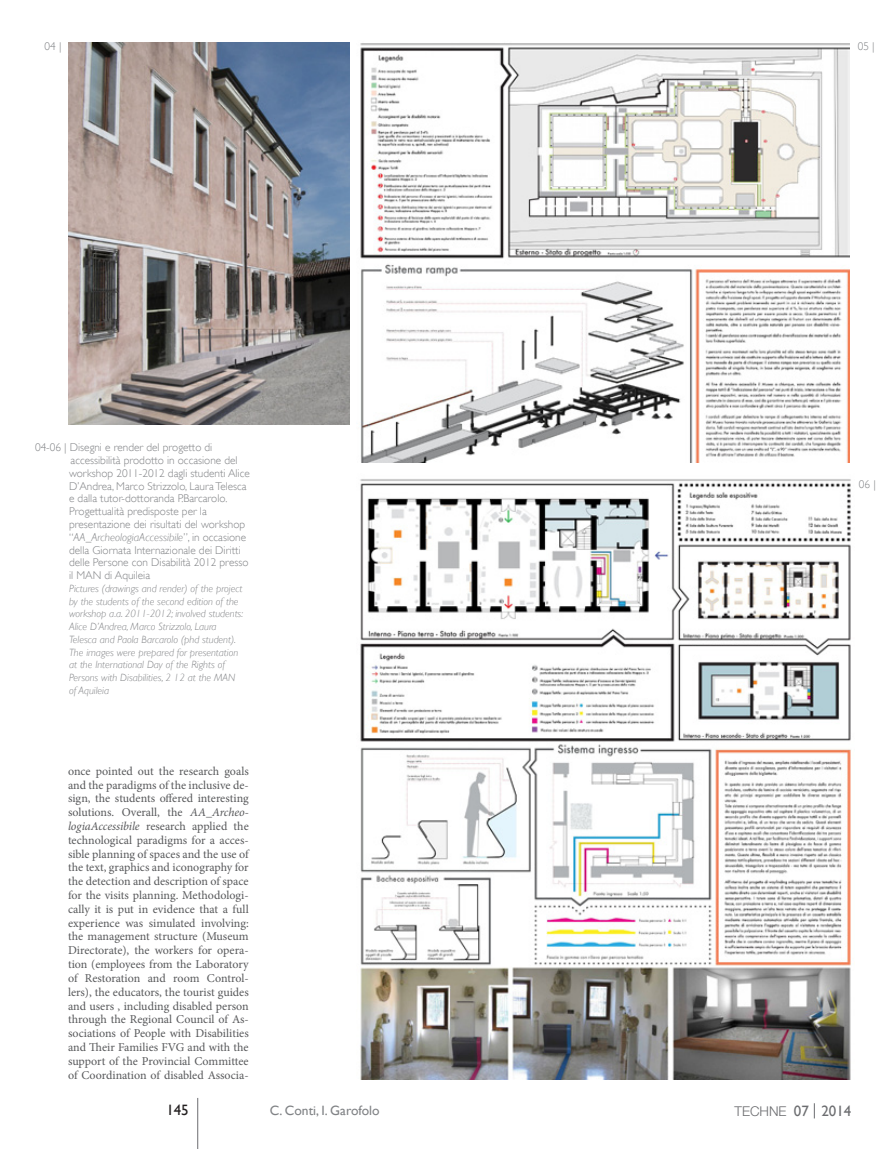
<style>
.page{position:relative;width:893px;height:1149px;background:#fff}
.page>*{position:absolute;margin:0;border:0;box-sizing:border-box;transform-origin:0 0}
.t1{font:15px "Gill Sans";color:#231f20}
.Normale__Web{font:13.5px "Gill Sans";color:#808285}
.t2{font:300 13.5px "Helvetica Neue";color:#6c6d70}
.Normale{font:12px/13.8px "Minion Pro";color:#57585a;text-align:justify}
.Normale__Web-2{font:300 11.25px/12.8px "Gill Sans";color:#808285}
.Normale__Web-3{font:italic 300 10.5px "Gill Sans";color:#808285}
.s1{font-style:italic}
.s2{font-family:"Gill Sans";font-weight:400;font-size:15px}
</style>
<div class="page">
<svg style="left:814px;top:1103px;width:1px;height:15px"></svg>
<hr style="left:197px;top:1097px;width:1px;height:51px;background:#6c6d70">
<img style="left:69px;top:43px;width:281px;height:381px">
<img style="left:360px;top:479px;width:491px;height:600px">
<img style="left:360px;top:43px;width:489px;height:419px">
<p class="Normale__Web-2" style="left:45px;top:40px;width:18px">04 |</p>
<p class="Normale__Web-2" style="left:858px;top:40px;width:18px">05 |</p>
<p class="Normale__Web-2" style="left:35px;top:441px;width:179px">04-06 | Disegni e render del progetto di</p>
<p class="Normale__Web-2" style="left:69px;top:454px;width:182px">accessibilità prodotto in occasione del workshop 2011-2012 dagli studenti Alice D’Andrea, Marco Strizzolo, Laura Telesca e dalla tutor-dottoranda P.Barcarolo.<br>Progettualità predisposte per la presentazione dei risultati del workshop “<span class="s1">AA_ArcheologiaAccessibile</span>”, in occasione della Giornata Internazionale dei Diritti delle Persone con Disabilità 2012 presso il MAN di Aquileia</p>
<p class="Normale__Web-3" style="left:69px;top:582px;width:175px">Pictures (drawings and render) of the project</p>
<p class="Normale__Web-3" style="left:69px;top:595px;width:171px">by the students of the second edition of the</p>
<p class="Normale__Web-3" style="left:69px;top:607px;width:175px">workshop a.a. 2011-2012; involved students:</p>
<p class="Normale__Web-3" style="left:69px;top:620px;width:149px">Alice D’Andrea, Marco Strizzolo, Laura</p>
<p class="Normale__Web-3" style="left:69px;top:633px;width:168px">Telesca and Paola Barcarolo (phd student).</p>
<p class="Normale__Web-3" style="left:69px;top:646px;width:171px">The images were prepared for presentation</p>
<p class="Normale__Web-3" style="left:69px;top:658px;width:157px">at the International Day of the Rights of</p>
<p class="Normale__Web-3" style="left:69px;top:671px;width:168px">Persons with Disabilities, 2 12 at the MAN</p>
<p class="Normale__Web-3" style="left:69px;top:684px;width:42px">of Aquileia</p>
<p class="Normale__Web-2" style="left:859px;top:477px;width:18px">06 |</p>
<p class="Normale" style="left:68px;top:763px;width:182px">once pointed out the research goals and the paradigms of the inclusive de&shy;sign, the students offered interesting solutions. Overall, the <span class="s1">AA_Archeo&shy;logiaAccessibile</span> research applied the technological paradigms for a acces&shy;sible planning of spaces and the use of the text, graphics and iconography for the detection and description of space for the visits planning. Methodologi&shy;cally it is put in evidence that a full experience was simulated involving: the management structure (Museum Directorate), the workers for opera&shy;tion (employees from the Laboratory of Restoration and room Control&shy;lers), the educators, the tourist guides and users , including disabled person through the Regional Council of As&shy;sociations of People with Disabilities and Their Families FVG and with the support of the Provincial Committee of Coordination of disabled Associa-</p>
<p class="t1" style="left:167px;top:1100px;width:24px">145</p>
<p class="t2" style="left:735px;top:1102px;width:118px">TECHNE <span class="s2">07 2014</span></p>
<p class="Normale__Web" style="left:270px;top:1101px;width:111px">C. Conti, I. Garofolo</p>
</div>
